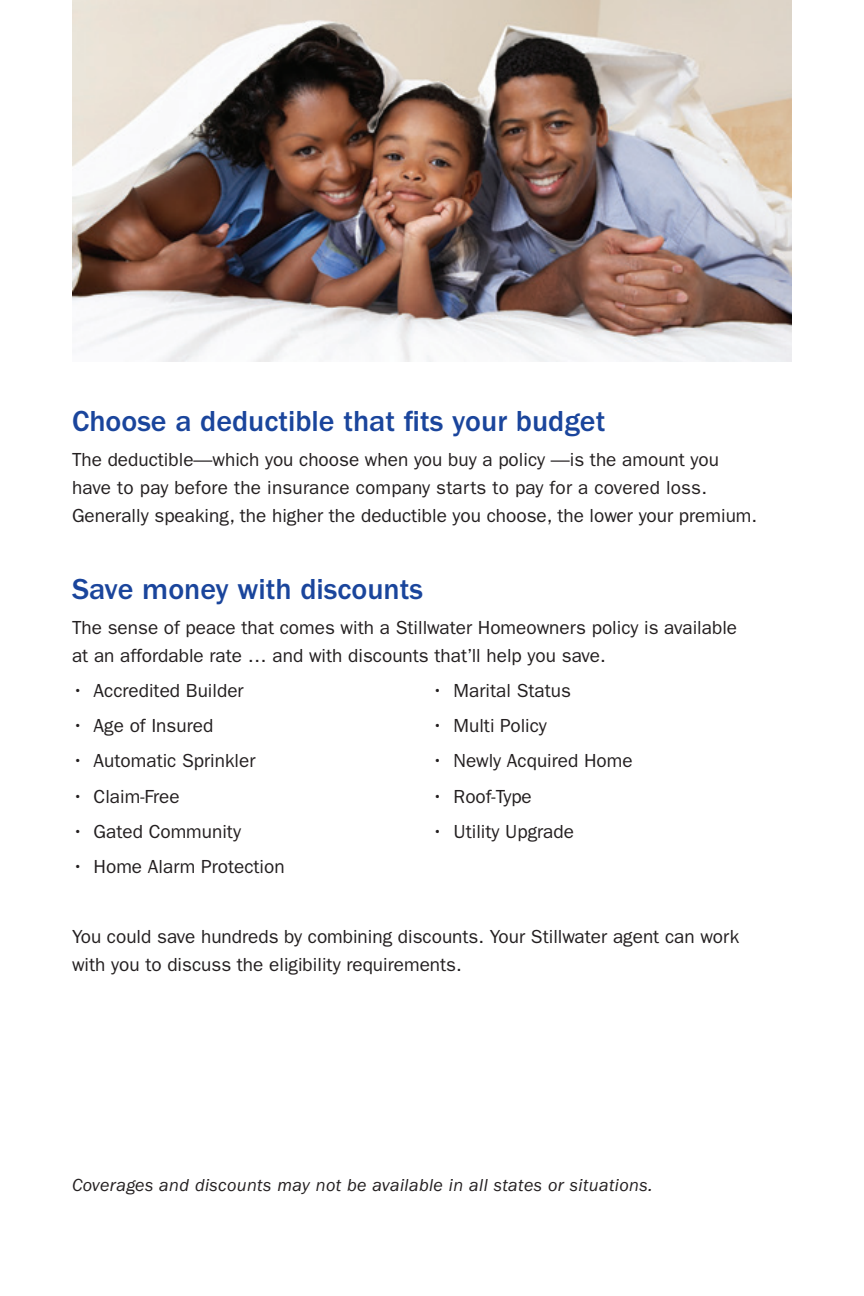
<style>
.page{position:relative;width:864px;height:1296px;background:#fff}
.page>*{position:absolute;margin:0;border:0;box-sizing:border-box;transform-origin:0 0}
.t1{font:500 30px "ITC Franklin Gothic Std";color:#1a459c}
.body{font:19px/28px "ITC Franklin Gothic Std";color:#231f20}
.body-2{font:italic 18px "ITC Franklin Gothic Std";letter-spacing:.02em;color:#231f20}
</style>
<div class="page">
<img style="left:72px;top:0;width:720px;height:361px">
<p class="t1" style="left:72px;top:404px;width:535px">Choose a deductible that fits your budget</p>
<p class="body" style="left:72px;top:446px;width:687px">The deductible—which you choose when you buy a policy —is the amount you have to pay before the insurance company starts to pay for a covered loss.<br>Generally speaking, the higher the deductible you choose, the lower your premium.</p>
<p class="t1" style="left:72px;top:572px;width:353px">Save money with discounts</p>
<p class="body" style="left:72px;top:613px;width:667px">The sense of peace that comes with a Stillwater Homeowners policy is available at an affordable rate … and with discounts that’ll help you save.</p>
<p class="body" style="left:72px;top:677px;width:173px">• Accredited Builder</p>
<p class="body" style="left:432px;top:677px;width:141px">• Marital Status</p>
<p class="body" style="left:72px;top:712px;width:143px">• Age of Insured</p>
<p class="body" style="left:432px;top:712px;width:116px">• Multi Policy</p>
<p class="body" style="left:72px;top:747px;width:185px">• Automatic Sprinkler</p>
<p class="body" style="left:432px;top:747px;width:202px">• Newly Acquired Home</p>
<p class="body" style="left:72px;top:782px;width:109px">• Claim-Free</p>
<p class="body" style="left:432px;top:782px;width:101px">• Roof-Type</p>
<p class="body" style="left:72px;top:817px;width:171px">• Gated Community</p>
<p class="body" style="left:432px;top:817px;width:144px">• Utility Upgrade</p>
<p class="body" style="left:72px;top:853px;width:214px">• Home Alarm Protection</p>
<p class="body" style="left:72px;top:923px;width:669px">You could save hundreds by combining discounts. Your Stillwater agent can work with you to discuss the eligibility requirements.</p>
<p class="body-2" style="left:72px;top:1175px;width:582px">Coverages and discounts may not be available in all states or situations.</p>
</div>
